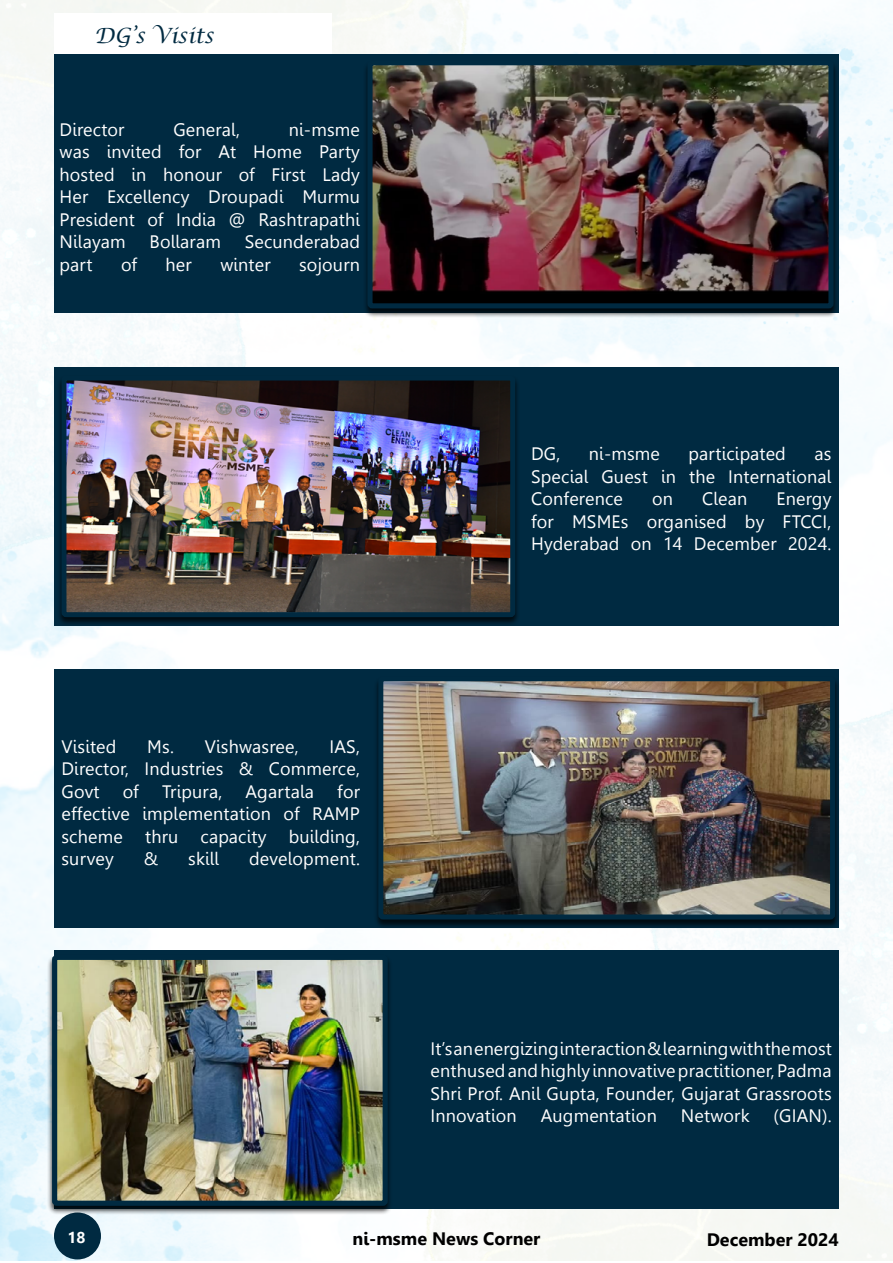
<style>
.page{position:relative;width:893px;height:1263px;background:#fff}
.page>*{position:absolute;margin:0;border:0;box-sizing:border-box;transform-origin:0 0}
.t1{font:italic 21px "Lucida Calligraphy";letter-spacing:-.01em;color:#002a41}
.t2{font:18px/22.5px "Leelawadee";letter-spacing:.01em;color:#fff;text-align:justify}
.t3{font:700 18px "Leelawadee";color:#000}
.t4{font:700 15.6px "Leelawadee";color:#fff}
</style>
<div class="page">
<img style="left:1px;top:0;width:891px;height:1261px">
<div style="left:54px;top:1212px;width:47px;height:47px;background:#002a41;border-radius:50%"></div>
<div style="left:54px;top:669px;width:785px;height:258px;background:#002a41"></div>
<div style="left:54px;top:54px;width:785px;height:259px;background:#002a41"></div>
<div style="left:54px;top:950px;width:785px;height:259px;background:#002a41"></div>
<div style="left:54px;top:367px;width:785px;height:259px;background:#002a41"></div>
<div style="left:362px;top:60px;width:477px;height:258px;background:#000;opacity:.75"></div>
<img style="left:373px;top:66px;width:455px;height:236px">
<div style="left:367px;top:60px;width:467px;height:248px;border:5px solid #002a41;border-radius:2px"></div>
<div style="left:373px;top:676px;width:467px;height:253px;background:#000;opacity:.75"></div>
<img style="left:384px;top:682px;width:445px;height:231px">
<div style="left:378px;top:676px;width:457px;height:243px;border:5px solid #002a41;border-radius:2px"></div>
<div style="left:57px;top:375px;width:463px;height:251px;background:#000;opacity:.75"></div>
<img style="left:68px;top:382px;width:441px;height:229px">
<div style="left:62px;top:376px;width:453px;height:241px;border:5px solid #002a41;border-radius:2px"></div>
<div style="left:47px;top:954px;width:346px;height:261px;background:#000;opacity:.75"></div>
<img style="left:58px;top:961px;width:324px;height:239px">
<div style="left:52px;top:955px;width:336px;height:251px;border:5px solid #002a41;border-radius:2px"></div>
<div style="left:54px;top:14px;width:277px;height:40px;background:#fff"></div>
<p class="t1" style="left:94px;top:23px;width:121px">DG’s Visits</p>
<p class="t2" style="left:60px;top:118px;width:66px">Director</p>
<p class="t2" style="left:173px;top:118px;width:68px">General,</p>
<p class="t2" style="left:60px;top:118px;width:302px;text-indent:229px">ni-msme was invited for At Home Party hosted in honour of First Lady Her Excellency Droupadi Murmu President of India @ Rashtrapathi Nilayam</p>
<p class="t2" style="left:150px;top:231px;width:73px">Bollaram</p>
<p class="t2" style="left:245px;top:231px;width:117px">Secunderabad</p>
<p class="t2" style="left:60px;top:253px;width:34px">part</p>
<p class="t2" style="left:121px;top:253px;width:18px">of</p>
<p class="t2" style="left:166px;top:253px;width:28px">her</p>
<p class="t2" style="left:220px;top:253px;width:52px">winter</p>
<p class="t2" style="left:299px;top:253px;width:62px">sojourn</p>
<p class="t2" style="left:531px;top:442px;width:31px">DG,</p>
<p class="t2" style="left:589px;top:442px;width:73px">ni-msme</p>
<p class="t2" style="left:689px;top:442px;width:99px">participated</p>
<p class="t2" style="left:531px;top:442px;width:302px;text-indent:283px">as Special Guest in the International Conference</p>
<p class="t2" style="left:652px;top:487px;width:22px">on</p>
<p class="t2" style="left:702px;top:487px;width:47px">Clean</p>
<p class="t2" style="left:531px;top:487px;width:302px;text-indent:245px">Energy for MSMEs organised by FTCCI, Hyderabad on 14 December 2024.</p>
<p class="t2" style="left:62px;top:735px;width:56px">Visited</p>
<p class="t2" style="left:147px;top:735px;width:153px">Ms. Vishwasree,</p>
<p class="t2" style="left:62px;top:735px;width:300px;text-indent:268px">IAS, Director, Industries &amp; Commerce, Govt</p>
<p class="t2" style="left:62px;top:780px;width:300px;text-indent:276px">for effective implementation of RAMP scheme thru capacity building, survey</p>
<p class="t2" style="left:123px;top:780px;width:18px">of</p>
<p class="t2" style="left:162px;top:780px;width:62px">Tripura,</p>
<p class="t2" style="left:246px;top:780px;width:70px">Agartala</p>
<p class="t2" style="left:144px;top:848px;width:16px">&amp;</p>
<p class="t2" style="left:188px;top:848px;width:32px">skill</p>
<p class="t2" style="left:249px;top:848px;width:112px">development.</p>
<p class="t2" style="left:430px;top:1037px;width:403px">It’s an energizing interaction &amp; learning with the most enthused and highly innovative practitioner, Padma Shri Prof. Anil Gupta, Founder, Gujarat Grassroots Innovation</p>
<p class="t2" style="left:541px;top:1104px;width:118px">Augmentation</p>
<p class="t2" style="left:681px;top:1104px;width:70px">Network</p>
<p class="t2" style="left:774px;top:1104px;width:60px">(GIAN).</p>
<p class="t4" style="left:67px;top:1229px;width:20px">18</p>
<p class="t3" style="left:353px;top:1228px;width:189px">ni-msme News Corner</p>
<p class="t3" style="left:707px;top:1229px;width:134px">December 2024</p>
</div>
